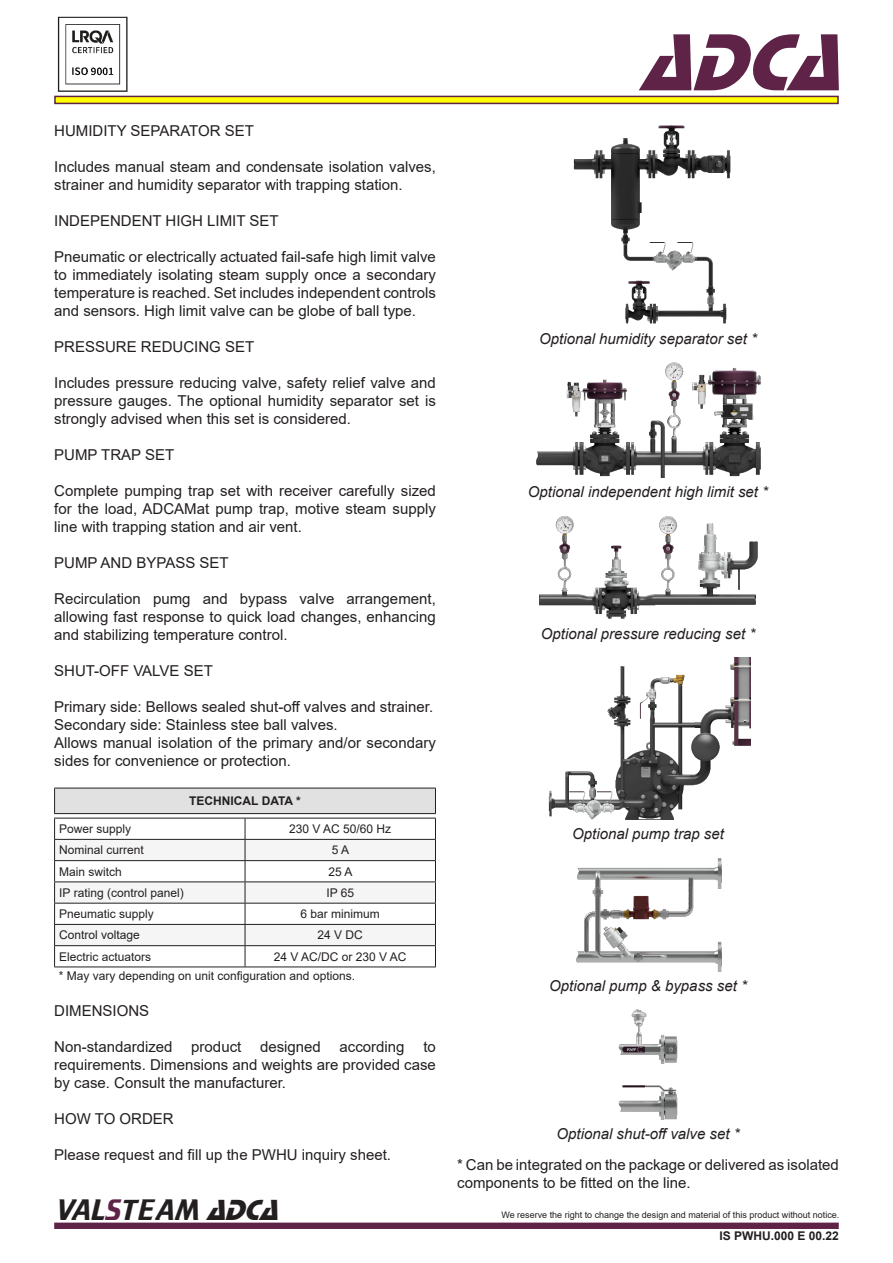
<style>
.page{position:relative;width:893px;height:1263px;background:#fff}
.page>*{position:absolute;margin:0;border:0;box-sizing:border-box;transform-origin:0 0}
.t1{font:italic 84px "Stop D";color:#5f2348}
.t2{font:30px "Trekker";color:#231f20}
.t3{font:15px/18px "Arial";color:#231f20;text-align:justify}
.t4{font:italic 15px "Arial";color:#231f20}
.t5{font:12px/19.4px "Arial";color:#231f20}
.t6{font:700 12px "Arial";color:#231f20}
.t7{font:9px "Arial";color:#231f20}
.s1{color:#5f2348}
.s2{font-family:"Stop D";font-style:italic}
</style>
<div class="page">
<svg style="left:54px;top:96px;width:785px;height:8px;background:#ccb916"></svg>
<div style="left:54px;top:1222px;width:785px;height:7px;background:#5f2348;border:2px solid #5f2348"></div>
<img style="left:57px;top:16px;width:71px;height:76px">
<svg style="left:54px;top:788px;width:382px;height:178px"></svg>
<hr style="left:54px;top:966px;width:191px;height:1px;background:#231f20">
<hr style="left:245px;top:966px;width:191px;height:1px;background:#231f20">
<img style="left:576px;top:858px;width:146px;height:113px">
<img style="left:573px;top:125px;width:158px;height:199px">
<img style="left:548px;top:658px;width:202px;height:161px">
<img style="left:536px;top:363px;width:224px;height:115px">
<img style="left:618px;top:1010px;width:60px;height:110px">
<img style="left:539px;top:516px;width:218px;height:103px">
<p class="t3" style="left:54px;top:122px;width:201px">HUMIDITY SEPARATOR SET</p>
<p class="t3" style="left:54px;top:158px;width:383px">Includes manual steam and condensate isolation valves, strainer and humidity separator with trapping station.</p>
<p class="t3" style="left:54px;top:212px;width:226px">INDEPENDENT HIGH LIMIT SET</p>
<p class="t3" style="left:54px;top:248px;width:383px">Pneumatic or electrically actuated fail-safe high limit valve to immediately isolating steam supply once a secondary temperature is reached. Set includes independent controls and sensors. High limit valve can be globe of ball type.</p>
<p class="t3" style="left:54px;top:339px;width:202px">PRESSURE REDUCING SET</p>
<p class="t3" style="left:54px;top:374px;width:383px">Includes pressure reducing valve, safety relief valve and pressure gauges. The optional humidity separator set is strongly advised when this set is considered.</p>
<p class="t3" style="left:54px;top:446px;width:122px">PUMP TRAP SET</p>
<p class="t3" style="left:54px;top:482px;width:383px">Complete pumping trap set with receiver carefully sized for the load, ADCAMat pump trap, motive steam supply line with trapping station and air vent.</p>
<p class="t3" style="left:54px;top:554px;width:176px">PUMP AND BYPASS SET</p>
<p class="t3" style="left:54px;top:590px;width:383px">Recirculation pumg and bypass valve arrangement, allowing fast response to quick load changes, enhancing and stabilizing temperature control.</p>
<p class="t3" style="left:54px;top:663px;width:160px">SHUT-OFF VALVE SET</p>
<p class="t3" style="left:54px;top:698px;width:383px;text-align:left">Primary side: Bellows sealed shut-off valves and strainer.<br>Secondary side: Stainless stee ball valves.<br>Allows manual isolation of the primary and/or secondary sides for convenience or protection.</p>
<p class="t6" style="left:189px;top:794px;width:113px">TECHNICAL DATA *</p>
<p class="t5" style="left:59px;top:819px;width:74px">Power supply</p>
<p class="t5" style="left:289px;top:819px;width:104px">230 V AC 50/60 Hz</p>
<p class="t5" style="left:59px;top:840px;width:86px">Nominal current</p>
<p class="t5" style="left:332px;top:840px;width:19px">5 A</p>
<p class="t5" style="left:59px;top:862px;width:64px">Main switch</p>
<p class="t5" style="left:329px;top:862px;width:26px">25 A</p>
<p class="t5" style="left:59px;top:883px;width:126px">IP rating (control panel)</p>
<p class="t5" style="left:326px;top:883px;width:29px">IP 65</p>
<p class="t5" style="left:59px;top:904px;width:96px">Pneumatic supply</p>
<p class="t5" style="left:301px;top:904px;width:81px">6 bar minimum</p>
<p class="t5" style="left:59px;top:925px;width:82px">Control voltage</p>
<p class="t5" style="left:318px;top:925px;width:47px">24 V DC</p>
<p class="t5" style="left:59px;top:947px;width:94px">Electric actuators</p>
<p class="t5" style="left:59px;top:947px;width:349px;text-indent:215px">24 V AC/DC or 230 V AC * May vary depending on unit configuration and options.</p>
<p class="t3" style="left:54px;top:1001px;width:97px">DIMENSIONS</p>
<p class="t3" style="left:54px;top:1039px;width:383px">Non-standardized product designed according to requirements. Dimensions and weights are provided case by case. Consult the manufacturer.</p>
<p class="t3" style="left:54px;top:1111px;width:121px">HOW TO ORDER</p>
<p class="t3" style="left:54px;top:1145px;width:338px">Please request and fill up the PWHU inquiry sheet.</p>
<h2 class="t2" style="left:57px;top:1192px;width:222px">VAL<span class="s1">S</span>TEAM <span class="s2">ADCA</span></h2>
<h1 class="t1" style="left:640px;top:12px;width:199px">ADCA</h1>
<p class="t4" style="left:539px;top:329px;width:219px">Optional humidity separator set *</p>
<p class="t4" style="left:528px;top:482px;width:242px">Optional independent high limit set *</p>
<p class="t4" style="left:541px;top:624px;width:216px">Optional pressure reducing set *</p>
<p class="t4" style="left:572px;top:824px;width:153px">Optional pump trap set</p>
<p class="t4" style="left:549px;top:976px;width:199px">Optional pump &amp; bypass set *</p>
<p class="t4" style="left:556px;top:1124px;width:185px">Optional shut-off valve set *</p>
<p class="t3" style="left:457px;top:1155px;width:383px">* Can be integrated on the package or delivered as isolated components to be fitted on the line.</p>
<p class="t7" style="left:501px;top:1209px;width:340px">We reserve the right to change the design and material of this product without notice.</p>
<p class="t6" style="left:720px;top:1228px;width:121px">IS PWHU.000 E 00.22</p>
</div>
